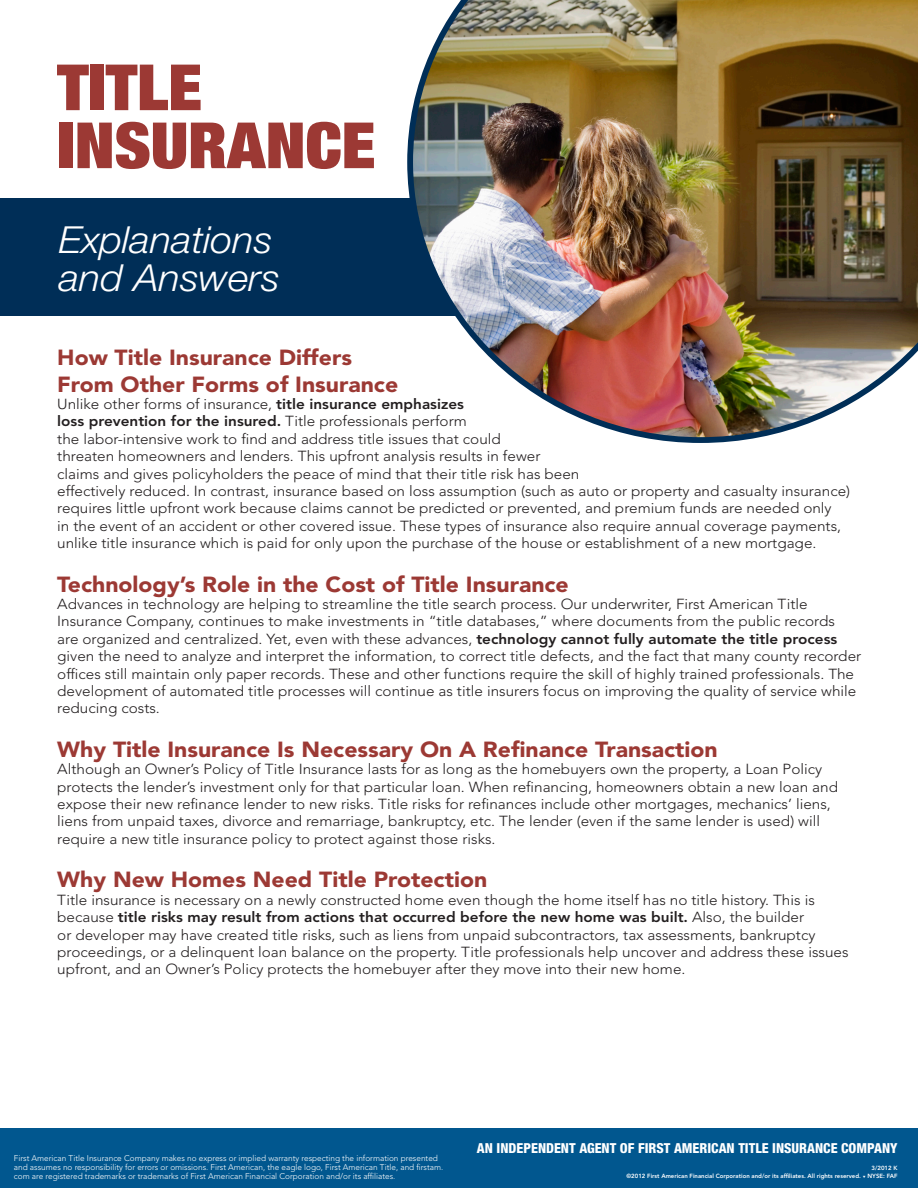
<style>
.page{position:relative;width:918px;height:1188px;background:#fff}
.page>*{position:absolute;margin:0;border:0;box-sizing:border-box;transform-origin:0 0}
.t1{font:900 condensed 63.75px/58.1px "Helvetica Neue LT Std";color:#9c3934;scale:1.06 1}
.t2{font:italic 300 37.35px "Helvetica Neue LT Std";color:#fff;scale:1.06 1}
.t3{font:900 21.75px/26.1px "Avenir LT Std";color:#9c3934;scale:1.06 1}
.t4{font:300 14.55px/17.4px "Avenir LT Std";color:#231f20;scale:1.06 1}
.t5{font:800 condensed 13.8px "Helvetica Neue LT Std";color:#fff}
.t6{font:300 8.25px/9px "Avenir LT Std";color:#fff}
.t7{font:800 6px "Avenir LT Std";color:#fff}
.s1{font-weight:800}
</style>
<div class="page">
<div style="left:0;top:198px;width:918px;height:118px;background:#002e57"></div>
<img style="left:407px;top:0;width:511px;height:443px">
<div style="left:0;top:1128px;width:918px;height:60px;background:#01578f"></div>
<p class="t1" style="left:57px;top:57px;width:302px">TITLE<br>INSURANCE</p>
<p class="t2" style="left:59px;top:217px;width:203px">Explanations</p>
<p class="t2" style="left:59px;top:256px;width:210px">and Answers</p>
<p class="t3" style="left:57px;top:345px;width:323px">How Title Insurance Differs<br>From Other Forms of Insurance</p>
<p class="t4" style="left:57px;top:395px;width:750px">Unlike other forms of insurance, <span class="s1">title insurance emphasizes<br>loss prevention for the insured.</span> Title professionals perform<br>the labor-intensive work to find and address title issues that could<br>threaten homeowners and lenders. This upfront analysis results in fewer<br>claims and gives policyholders the peace of mind that their title risk has been<br>effectively reduced. In contrast, insurance based on loss assumption (such as auto or property and casualty insurance) requires little upfront work because claims cannot be predicted or prevented, and premium funds are needed only<br>in the event of an accident or other covered issue. These types of insurance also require annual coverage payments, unlike title insurance which is paid for only upon the purchase of the house or establishment of a new mortgage.</p>
<p class="t3" style="left:57px;top:571px;width:484px">Technology’s Role in the Cost of Title Insurance</p>
<p class="t4" style="left:57px;top:595px;width:760px">Advances in technology are helping to streamline the title search process. Our underwriter, First American Title Insurance Company, continues to make investments in “title databases,” where documents from the public records<br>are organized and centralized. Yet, even with these advances, <span class="s1">technology cannot fully automate the title process </span>given the need to analyze and interpret the information, to correct title defects, and the fact that many county recorder offices still maintain only paper records. These and other functions require the skill of highly trained professionals. The development of automated title processes will continue as title insurers focus on improving the quality of service while reducing costs.</p>
<p class="t3" style="left:57px;top:736px;width:625px">Why Title Insurance Is Necessary On A Refinance Transaction</p>
<p class="t4" style="left:57px;top:761px;width:738px">Although an Owner’s Policy of Title Insurance lasts for as long as the homebuyers own the property, a Loan Policy protects the lender’s investment only for that particular loan. When refinancing, homeowners obtain a new loan and expose their new refinance lender to new risks. Title risks for refinances include other mortgages, mechanics’ liens, liens from unpaid taxes, divorce and remarriage, bankruptcy, etc. The lender (even if the same lender is used) will require a new title insurance policy to protect against those risks.</p>
<p class="t3" style="left:57px;top:867px;width:407px">Why New Homes Need Title Protection</p>
<p class="t4" style="left:57px;top:891px;width:748px">Title insurance is necessary on a newly constructed home even though the home itself has no title history. This is because <span class="s1">title risks may result from actions that occurred before the new home was built.</span> Also, the builder<br>or developer may have created title risks, such as liens from unpaid subcontractors, tax assessments, bankruptcy proceedings, or a delinquent loan balance on the property. Title professionals help uncover and address these issues upfront, and an Owner’s Policy protects the homebuyer after they move into their new home.</p>
<p class="t6" style="left:14px;top:1153px;width:431px">First American Title Insurance Company makes no express or implied warranty respecting the information presented and assumes no responsibility for errors or omissions. First American, the eagle logo, First American Title, and firstam. com are registered trademarks or trademarks of First American Financial Corporation and/or its affiliates.</p>
<p class="t5" style="left:477px;top:1140px;width:422px">AN INDEPENDENT AGENT OF FIRST AMERICAN TITLE INSURANCE COMPANY</p>
<p class="t7" style="left:872px;top:1164px;width:27px">3/2012 K</p>
<p class="t7" style="left:627px;top:1173px;width:273px">©2012 First American Financial Corporation and/or its affiliates. All rights reserved. ❑ NYSE: FAF</p>
</div>
